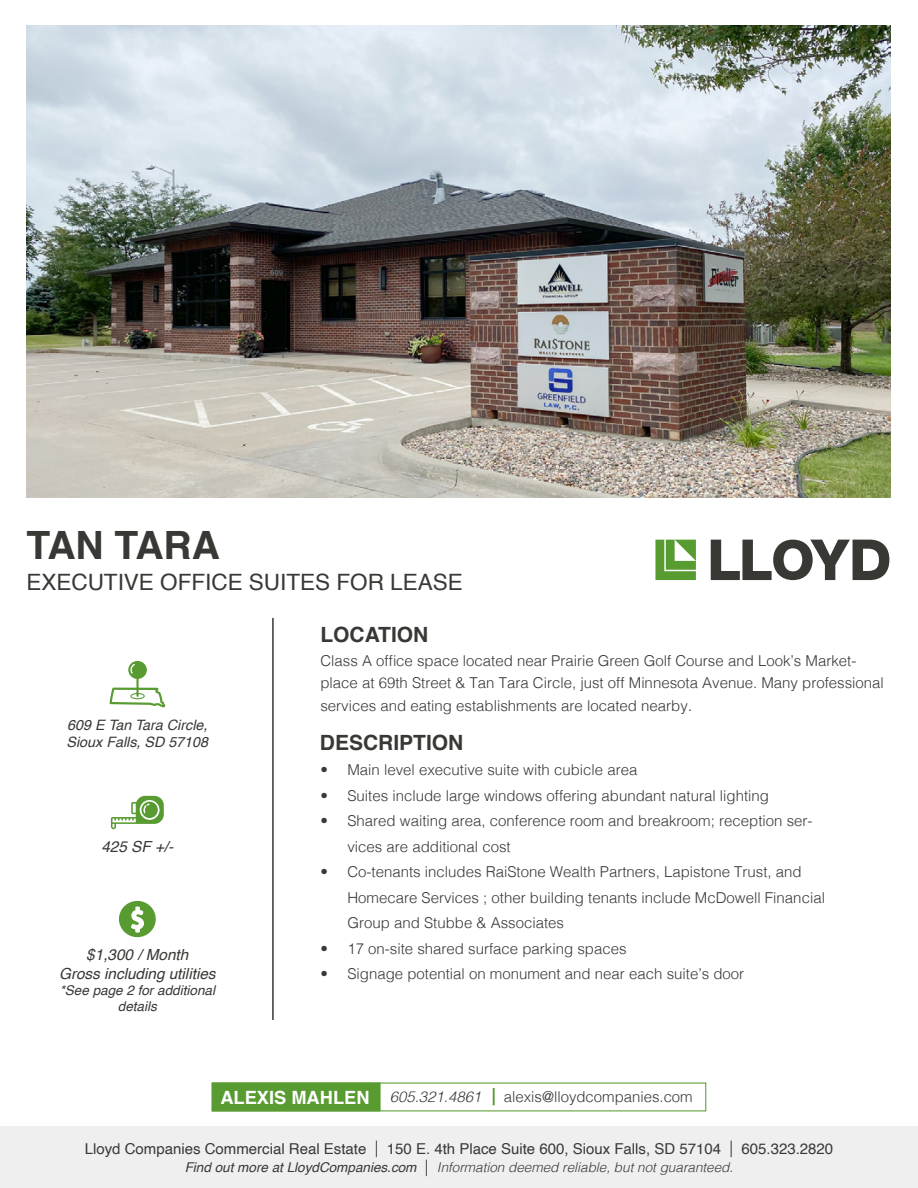
<style>
.page{position:relative;width:918px;height:1188px;background:#fff}
.page>*{position:absolute;margin:0;border:0;box-sizing:border-box;transform-origin:0 0}
.t1{font:700 39px "Helvetica";color:#383935}
.t2{font:22.5px "Helvetica";color:#383935}
.t3{font:700 21px "Helvetica";color:#383935}
.t4{font:700 18.3px "Helvetica";color:#fff}
.t5{font:italic 15.3px "Helvetica";color:#383935}
.t6{font:300 15px/25.5px "Helvetica";color:#383935}
.t7{font:15px "Helvetica";color:#373a36}
.t8{font:italic 14.25px "Helvetica";color:#383935}
.t9{font:italic 300 13.5px "Helvetica";color:#373a36}
.t10{font:italic 13.5px/16.2px "Helvetica";color:#383935;text-align:center}
.s1{font-size:16.5px}
.s2{font-style:italic}
.s3{font-style:italic;color:#589b31}
.s4{font-weight:300;font-size:16.5px}
.s5{font-weight:400}
.s6{font-style:normal;font-size:16.5px}
</style>
<div class="page">
<div style="left:0;top:1126px;width:918px;height:62px;background:#efefef"></div>
<img style="left:26px;top:26px;width:864px;height:472px">
<svg style="left:111px;top:796px;width:53px;height:33px"></svg>
<svg style="left:119px;top:901px;width:37px;height:36px"></svg>
<svg style="left:109px;top:661px;width:56px;height:46px"></svg>
<svg style="left:655px;top:540px;width:41px;height:40px"></svg>
<svg style="left:711px;top:540px;width:178px;height:40px"></svg>
<hr style="left:272px;top:618px;width:2px;height:402px;background:#383935">
<div style="left:212px;top:1083px;width:169px;height:28px;background:#589b31"></div>
<p class="t1" style="left:26px;top:514px;width:195px">TAN TARA</p>
<p class="t2" style="left:26px;top:565px;width:438px">EXECUTIVE OFFICE SUITES FOR LEASE</p>
<p class="t3" style="left:320px;top:617px;width:110px">LOCATION</p>
<p class="t8" style="left:67px;top:714px;width:142px">609 E Tan Tara Circle,</p>
<p class="t8" style="left:67px;top:731px;width:143px">Sioux Falls, SD 57108</p>
<p class="t5" style="left:101px;top:835px;width:73px">425 SF +/-</p>
<p class="t5" style="left:86px;top:943px;width:104px">$1,300 / Month</p>
<p class="t5" style="left:59px;top:961px;width:158px">Gross including utilities</p>
<p class="t10" style="left:60px;top:982px;width:157px">*See page 2 for additional details</p>
<p class="t6" style="left:320px;top:648px;width:565px;line-height:22.5px">Class A office space located near Prairie Green Golf Course and Look’s Market&shy;place at 69th Street &amp; Tan Tara Circle, just off Minnesota Avenue. Many professional services and eating establishments are located nearby<span class="s1">.</span></p>
<p class="t3" style="left:320px;top:725px;width:145px">DESCRIPTION</p>
<p class="t6" style="left:320px;top:756px;width:319px">• Main level executive suite with cubicle area</p>
<p class="t6" style="left:320px;top:782px;width:450px">• Suites include large windows offering abundant natural lighting</p>
<p class="t6" style="left:347px;top:807px;width:467px;text-indent:-27px">• Shared waiting area, conference room and breakroom; reception ser&shy;vices are additional cost</p>
<p class="t6" style="left:347px;top:858px;width:479px;text-indent:-27px">• Co-tenants includes RaiStone Wealth Partners, Lapistone Trust, and<br>Homecare Services ; other building tenants include McDowell Financial<br>Group and Stubbe &amp; Associates</p>
<p class="t6" style="left:320px;top:935px;width:308px">• 17 on-site shared surface parking spaces</p>
<p class="t6" style="left:320px;top:960px;width:425px">• Signage potential on monument and near each suite’s door</p>
<p class="t4" style="left:220px;top:1083px;width:151px">ALEXIS MAHLEN</p>
<p class="t6" style="left:390px;top:1083px;width:304px"><span class="s2">605.321.4861</span> <span class="s3">|</span> alexis@lloydcompanies.com</p>
<p class="t7" style="left:85px;top:1137px;width:750px">Lloyd Companies Commercial Real Estate <span class="s4">|</span> 150 E. 4th Place Suite 600, Sioux Falls, SD 57104 <span class="s4">|</span> 605.323.2820</p>
<p class="t9" style="left:185px;top:1156px;width:550px"><span class="s5">Find out more at LloydCompanies.com</span> <span class="s6">|</span> Information deemed reliable, but not guaranteed.</p>
</div>
